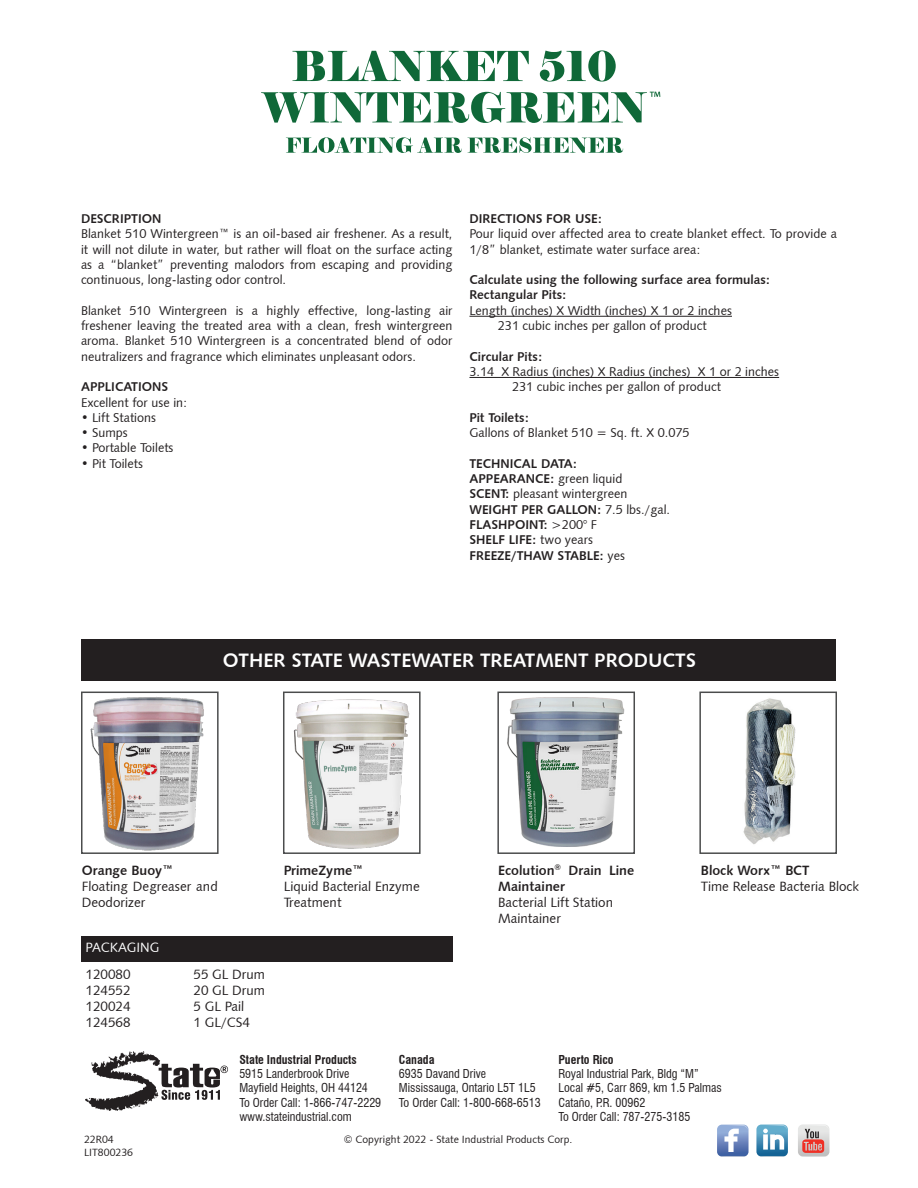
<style>
.page{position:relative;width:918px;height:1188px;background:#fff}
.page>*{position:absolute;margin:0;border:0;box-sizing:border-box;transform-origin:0 0}
.t1{font:19.5px "Humanist 531 BT Bold A";color:#fff}
.t2{font:13.5px/16.2px "Humanist 531 BT Roman A";color:#231f20}
.t3{font:13.5px/16.2px "Humanist 531 BT Bold A";color:#231f20}
.t4{font:13.5px "Humanist 531 BT Roman A";color:#fff}
.t5{font:12.75px/15.3px "Humanist 531 BT Roman A";color:#231f20;text-align:justify}
.t6{font:12.75px "Humanist 531 BT Bold A";color:#231f20}
.t7{font:condensed 12px "Swiss 721 BT";color:#231f20}
.t8{font:700 condensed 12px "Swiss 721 BT";color:#231f20}
.t9{font:10.5px "Humanist 531 BT Roman A";color:#231f20}
.s1{font-family:"Humanist 531 BT Roman A"}
.s2{font-family:"Humanist 531 BT Bold A"}
</style>
<div class="page">
<svg style="left:86px;top:1051px;width:142px;height:60px"></svg>
<svg style="left:717px;top:1125px;width:32px;height:32px"></svg>
<svg style="left:756px;top:1125px;width:32px;height:32px"></svg>
<svg style="left:798px;top:1124px;width:32px;height:33px"></svg>
<svg style="left:292px;top:51px;width:237px;height:30px"></svg>
<svg style="left:540px;top:50px;width:76px;height:32px"></svg>
<svg style="left:286px;top:137px;width:337px;height:16px"></svg>
<svg style="left:261px;top:92px;width:399px;height:31px"></svg>
<div style="left:81px;top:936px;width:372px;height:26px;background:#231f20"></div>
<hr style="left:469px;top:316px;width:263px;height:1px;background:#231f20">
<hr style="left:469px;top:377px;width:310px;height:1px;background:#231f20">
<div style="left:82px;top:639px;width:754px;height:42px;background:#231f20"></div>
<img style="left:90px;top:697px;width:114px;height:153px">
<div style="left:81px;top:692px;width:138px;height:162px;border:2px solid #4b4c4d"></div>
<img style="left:294px;top:699px;width:116px;height:150px">
<div style="left:283px;top:692px;width:138px;height:162px;border:2px solid #4b4c4d"></div>
<img style="left:507px;top:697px;width:118px;height:150px">
<div style="left:497px;top:692px;width:138px;height:162px;border:2px solid #4b4c4d"></div>
<img style="left:743px;top:698px;width:53px;height:146px">
<div style="left:699px;top:692px;width:138px;height:162px;border:2px solid #4b4c4d"></div>
<p class="t6" style="left:81px;top:211px;width:82px">DESCRIPTION</p>
<p class="t5" style="left:81px;top:226px;width:373px">Blanket 510 Wintergreen™ is an oil-based air freshener. As a result, it will not dilute in water, but rather will float on the surface acting as a “blanket” preventing malodors from escaping and providing continuous, long-lasting odor control.</p>
<p class="t5" style="left:81px;top:302px;width:373px">Blanket 510 Wintergreen is a highly effective, long-lasting air freshener leaving the treated area with a clean, fresh wintergreen aroma. Blanket 510 Wintergreen is a concentrated blend of odor neutralizers and fragrance which eliminates unpleasant odors.</p>
<p class="t6" style="left:81px;top:379px;width:89px">APPLICATIONS</p>
<p class="t5" style="left:81px;top:394px;width:108px">Excellent for use in:</p>
<p class="t5" style="left:81px;top:410px;width:77px">• Lift Stations</p>
<p class="t5" style="left:81px;top:425px;width:48px">• Sumps</p>
<p class="t5" style="left:81px;top:440px;width:94px">• Portable Toilets</p>
<p class="t5" style="left:81px;top:455px;width:63px">• Pit Toilets</p>
<p class="t6" style="left:469px;top:211px;width:134px">DIRECTIONS FOR USE:</p>
<p class="t5" style="left:469px;top:226px;width:369px">Pour liquid over affected area to create blanket effect. To provide a<br>1/8” blanket, estimate water surface area:</p>
<p class="t6" style="left:469px;top:272px;width:302px">Calculate using the following surface area formulas:</p>
<p class="t6" style="left:469px;top:287px;width:99px">Rectangular Pits:</p>
<p class="t5" style="left:469px;top:302px;width:264px">Length (inches) X Width (inches) X 1 or 2 inches</p>
<p class="t5" style="left:498px;top:318px;width:210px">231 cubic inches per gallon of product</p>
<p class="t6" style="left:469px;top:348px;width:74px">Circular Pits:</p>
<p class="t5" style="left:469px;top:364px;width:311px">3.14 X Radius (inches) X Radius (inches) X 1 or 2 inches</p>
<p class="t5" style="left:512px;top:379px;width:210px">231 cubic inches per gallon of product</p>
<p class="t6" style="left:469px;top:410px;width:61px">Pit Toilets:</p>
<p class="t5" style="left:469px;top:425px;width:222px">Gallons of Blanket 510 = Sq. ft. X 0.075</p>
<p class="t6" style="left:469px;top:456px;width:109px">TECHNICAL DATA:</p>
<p class="t6" style="left:469px;top:471px;width:154px">APPEARANCE: <span class="s1">green liquid</span></p>
<p class="t5" style="left:469px;top:486px;width:160px"><span class="s2">SCENT:</span> pleasant wintergreen</p>
<p class="t6" style="left:469px;top:501px;width:202px">WEIGHT PER GALLON: <span class="s1">7.5 lbs./gal.</span></p>
<p class="t6" style="left:469px;top:517px;width:129px">FLASHPOINT: <span class="s1">&gt;200° F</span></p>
<p class="t6" style="left:469px;top:532px;width:125px">SHELF LIFE: <span class="s1">two years</span></p>
<p class="t6" style="left:469px;top:547px;width:157px">FREEZE/THAW STABLE: <span class="s1">yes</span></p>
<p class="t1" style="left:223px;top:649px;width:475px">OTHER STATE WASTEWATER TREATMENT PRODUCTS</p>
<p class="t3" style="left:82px;top:862px;width:93px">Orange Buoy™</p>
<p class="t2" style="left:82px;top:878px;width:138px">Floating Degreaser and<br>Deodorizer</p>
<p class="t4" style="left:86px;top:939px;width:75px">PACKAGING</p>
<p class="t2" style="left:86px;top:966px;width:47px">120080</p>
<p class="t2" style="left:194px;top:966px;width:73px">55 GL Drum</p>
<p class="t2" style="left:86px;top:982px;width:47px">124552</p>
<p class="t2" style="left:194px;top:982px;width:73px">20 GL Drum</p>
<p class="t2" style="left:86px;top:998px;width:47px">120024</p>
<p class="t2" style="left:194px;top:998px;width:52px">5 GL Pail</p>
<p class="t2" style="left:86px;top:1014px;width:47px">124568</p>
<p class="t2" style="left:194px;top:1014px;width:58px">1 GL/CS4</p>
<p class="t3" style="left:284px;top:862px;width:81px">PrimeZyme™</p>
<p class="t2" style="left:284px;top:878px;width:138px">Liquid Bacterial Enzyme<br>Treatment</p>
<p class="t3" style="left:498px;top:862px;width:138px">Ecolution<sup>®</sup> Drain Line<br>Maintainer</p>
<p class="t2" style="left:498px;top:894px;width:116px">Bacterial Lift Station<br>Maintainer</p>
<p class="t3" style="left:701px;top:862px;width:110px">Block Worx™ BCT</p>
<p class="t2" style="left:701px;top:878px;width:160px">Time Release Bacteria Block</p>
<p class="t8" style="left:239px;top:1052px;width:119px">State Industrial Products</p>
<p class="t7" style="left:239px;top:1066px;width:112px">5915 Landerbrook Drive</p>
<p class="t7" style="left:239px;top:1081px;width:130px">Mayfield Heights, OH 44124</p>
<p class="t7" style="left:239px;top:1095px;width:143px">To Order Call: 1-866-747-2229</p>
<p class="t7" style="left:239px;top:1110px;width:114px">www.stateindustrial.com</p>
<p class="t8" style="left:399px;top:1052px;width:37px">Canada</p>
<p class="t7" style="left:399px;top:1066px;width:89px">6935 Davand Drive</p>
<p class="t7" style="left:399px;top:1081px;width:138px">Mississauga, Ontario L5T 1L5</p>
<p class="t7" style="left:399px;top:1095px;width:143px">To Order Call: 1-800-668-6513</p>
<p class="t8" style="left:558px;top:1052px;width:57px">Puerto Rico</p>
<p class="t7" style="left:558px;top:1066px;width:142px">Royal Industrial Park, Bldg “M”</p>
<p class="t7" style="left:558px;top:1081px;width:165px">Local #5, Carr 869, km 1.5 Palmas</p>
<p class="t7" style="left:558px;top:1095px;width:89px">Cataño, P.R. 00962</p>
<p class="t7" style="left:558px;top:1110px;width:134px">To Order Call: 787-275-3185</p>
<p class="t9" style="left:84px;top:1133px;width:31px">22R04</p>
<p class="t9" style="left:344px;top:1133px;width:230px">© Copyright 2022 - State Industrial Products Corp.</p>
<p class="t9" style="left:84px;top:1145px;width:50px">LIT800236</p>
</div>
